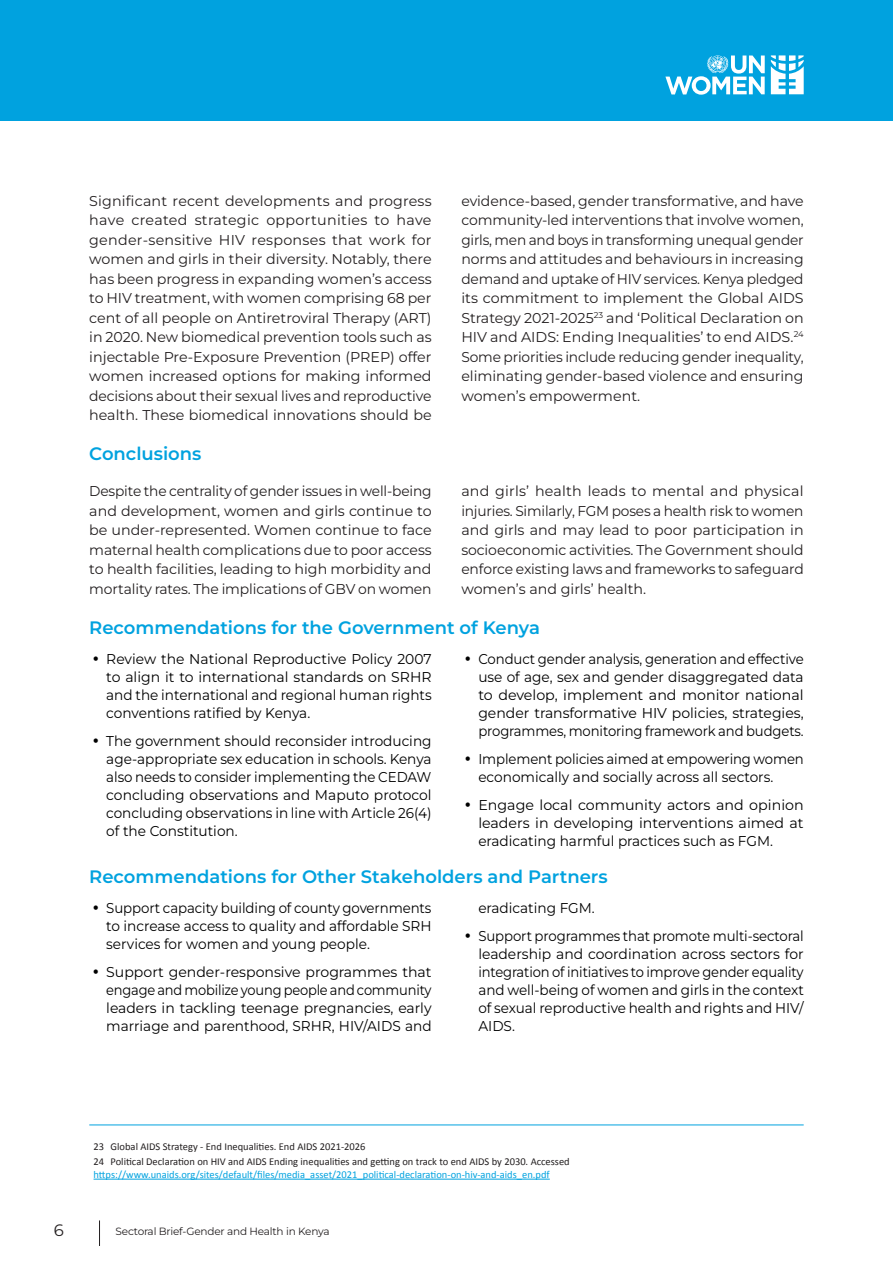
<style>
.page{position:relative;width:893px;height:1263px;background:#fff}
.page>*{position:absolute;margin:0;border:0;box-sizing:border-box;transform-origin:0 0}
.Normal1{font:600 18px "Montserrat";color:#00a2df}
.t1{font:16.5px "Montserrat";color:#231f20}
.t2{font:14.25px/19.5px "Montserrat";color:#231f20;text-align:justify}
.t3{font:14.25px/18px "Montserrat";color:#000;text-align:justify;scale:.93 1}
.t4{font:14.25px/18px "Montserrat";color:#000;text-align:justify}
.t5{font:14.25px/19.5px "Montserrat";color:#231f20;text-align:justify;scale:.96 1}
.t6{font:14.25px/18px "Montserrat";color:#000;text-align:justify;scale:.96 1}
.FOOTNOTE{font:10.5px "Calibri";color:#231f20}
.FOOTNOTE-2{font:10.5px "Calibri";color:#00a2df}
.t7{font:10.5px "Montserrat";letter-spacing:-.02em;color:#231f20}
.s1{font-family:"Libre Franklin";font-weight:900}
</style>
<div class="page">
<div style="left:0;top:0;width:893px;height:121px;background:#00a2df"></div>
<svg style="left:99px;top:1220px;width:1px;height:26px"></svg>
<svg style="left:665px;top:55px;width:100px;height:40px"></svg>
<svg style="left:771px;top:55px;width:33px;height:39px"></svg>
<hr style="left:89px;top:1124px;width:715px;height:1px;background:#00a2df">
<hr style="left:94px;top:1179px;width:456px;height:1px;background:#00a2df">
<p class="t2" style="left:89px;top:190px;width:344px">Significant recent developments and progress have created strategic opportunities to have gender-sensitive HIV responses that work for women and girls in their diversity. Notably, there has been progress in expanding women’s access to HIV treatment, with women comprising 68 per cent of all people on Antiretroviral Therapy (ART) in 2020. New biomedical prevention tools such as injectable Pre-Exposure Prevention (PREP) offer women increased options for making informed decisions about their sexual lives and reproductive health. These biomedical innovations should be</p>
<p class="t2" style="left:461px;top:190px;width:344px">evidence-based, gender transformative, and have community-led interventions that involve women, girls, men and boys in transforming unequal gender norms and attitudes and behaviours in increasing demand and uptake of HIV services. Kenya pledged its commitment to implement the Global AIDS Strategy 2021-2025<sup>23</sup> and ‘Political Declaration on HIV and AIDS: Ending Inequalities’ to end AIDS.<sup>24<br></sup>Some priorities include reducing gender inequality, eliminating gender-based violence and ensuring women’s empowerment.</p>
<p class="Normal1" style="left:89px;top:441px;width:114px">Conclusions</p>
<p class="t5" style="left:89px;top:481px;width:358px">Despite the centrality of gender issues in well-being and development, women and girls continue to be under-represented. Women continue to face maternal health complications due to poor access to health facilities, leading to high morbidity and mortality rates. The implications of GBV on women</p>
<p class="t2" style="left:461px;top:481px;width:344px">and girls’ health leads to mental and physical injuries. Similarly, FGM poses a health risk to women and girls and may lead to poor participation in socioeconomic activities. The Government should enforce existing laws and frameworks to safeguard women’s and girls’ health.</p>
<p class="Normal1" style="left:89px;top:615px;width:452px">Recommendations for the Government of Kenya</p>
<p class="t4" style="left:106px;top:650px;width:327px;text-indent:-13px"><span class="s1">•</span> Review the National Reproductive Policy 2007 to align it to international standards on SRHR and the international and regional human rights conventions ratified by Kenya.</p>
<p class="t6" style="left:106px;top:732px;width:340px;text-indent:-13px"><span class="s1">•</span> The government should reconsider introducing age-appropriate sex education in schools. Kenya also needs to consider implementing the CEDAW concluding observations and Maputo protocol concluding observations in line with Article 26(4) of the Constitution.</p>
<p class="t3" style="left:478px;top:650px;width:351px;text-indent:-13px"><span class="s1">•</span> Conduct gender analysis, generation and effective use of age, sex and gender disaggregated data to develop, implement and monitor national gender transformative HIV policies, strategies, programmes, monitoring framework and budgets.</p>
<p class="t3" style="left:478px;top:750px;width:351px;text-indent:-13px"><span class="s1">•</span> Implement policies aimed at empowering women economically and socially across all sectors.</p>
<p class="t4" style="left:478px;top:795px;width:327px;text-indent:-13px"><span class="s1">•</span> Engage local community actors and opinion leaders in developing interventions aimed at eradicating harmful practices such as FGM.</p>
<p class="Normal1" style="left:89px;top:864px;width:520px">Recommendations for Other Stakeholders and Partners</p>
<p class="t3" style="left:106px;top:899px;width:351px;text-indent:-13px"><span class="s1">•</span> Support capacity building of county governments to increase access to quality and affordable SRH services for women and young people.</p>
<p class="t4" style="left:106px;top:963px;width:327px;text-indent:-13px"><span class="s1">•</span> Support gender-responsive programmes that engage and mobilize young people and community leaders in tackling teenage pregnancies, early marriage and parenthood, SRHR, HIV/AIDS and</p>
<p class="t6" style="left:478px;top:899px;width:123px">eradicating FGM.</p>
<p class="t3" style="left:478px;top:927px;width:351px;text-indent:-13px"><span class="s1">•</span> Support programmes that promote multi-sectoral leadership and coordination across sectors for integration of initiatives to improve gender equality and well-being of women and girls in the context of sexual reproductive health and rights and HIV/ AIDS.</p>
<p class="FOOTNOTE" style="left:94px;top:1140px;width:274px">23 Global AIDS Strategy - End Inequalities. End AIDS 2021-2026</p>
<p class="FOOTNOTE" style="left:94px;top:1155px;width:478px">24 Political Declaration on HIV and AIDS Ending inequalities and getting on track to end AIDS by 2030. Accessed</p>
<p class="FOOTNOTE-2" style="left:94px;top:1168px;width:458px">https://www.unaids.org/sites/default/files/media_asset/2021_political-declaration-on-hiv-and-aids_en.pdf</p>
<p class="t1" style="left:54px;top:1219px;width:12px">6</p>
<p class="t7" style="left:116px;top:1224px;width:216px">Sectoral Brief-Gender and Health in Kenya</p>
</div>
